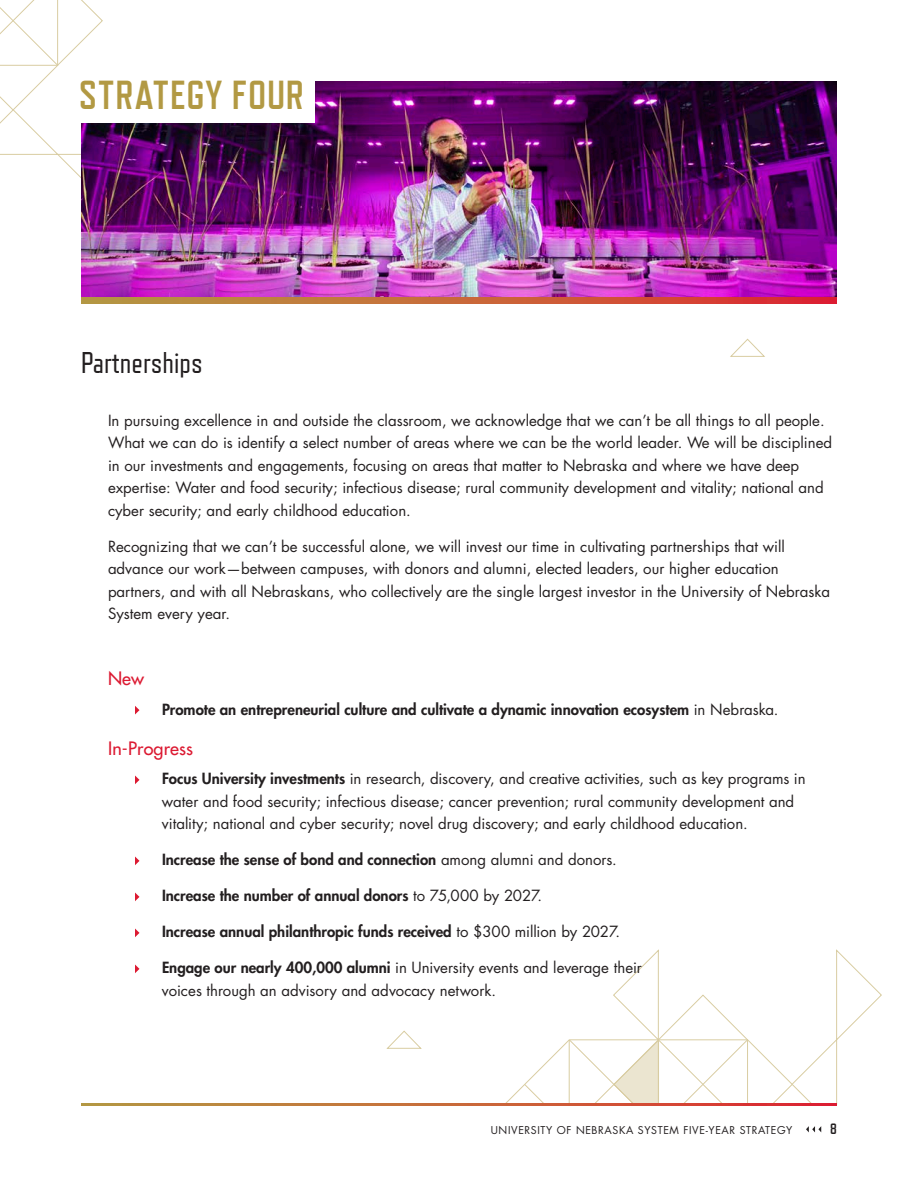
<style>
.page{position:relative;width:918px;height:1188px;background:#fff}
.page>*{position:absolute;margin:0;border:0;box-sizing:border-box;transform-origin:0 0}
.t1{font:700 40.5px "Refrigerator Deluxe";letter-spacing:.03em;color:#b29943}
.t2{font:30px "Refrigerator Deluxe";color:#231f20}
.t3{font:18px "Futura";letter-spacing:.01em;color:#dc1a32}
.t4{font:15px/22.5px "Futura";color:#231f20}
.t5{font:800 15px "Futura";color:#231f20}
.t6{font:700 15px "Refrigerator Deluxe";color:#231f20}
.t7{font:10.5px "Futura Std";letter-spacing:.06em;color:#231f20}
.s1{font-weight:400}
.s2{font-weight:800}
</style>
<div class="page">
<svg style="left:480px;top:949px;width:402px;height:156px"></svg>
<svg style="left:81px;top:1104px;width:756px;height:2px"></svg>
<svg style="left:0;top:0;width:103px;height:178px"></svg>
<img style="left:81px;top:81px;width:756px;height:216px">
<svg style="left:135px;top:706px;width:5px;height:9px"></svg>
<svg style="left:135px;top:776px;width:5px;height:8px"></svg>
<svg style="left:135px;top:857px;width:5px;height:8px"></svg>
<svg style="left:135px;top:893px;width:5px;height:8px"></svg>
<svg style="left:135px;top:929px;width:5px;height:8px"></svg>
<svg style="left:135px;top:965px;width:5px;height:8px"></svg>
<svg style="left:81px;top:297px;width:756px;height:7px"></svg>
<svg style="left:730px;top:338px;width:35px;height:19px"></svg>
<svg style="left:386px;top:1030px;width:36px;height:19px"></svg>
<div style="left:76px;top:73px;width:238px;height:50px;background:#fff"></div>
<svg style="left:806px;top:1126px;width:15px;height:6px"></svg>
<p class="t1" style="left:79px;top:72px;width:227px">STRATEGY FOUR</p>
<p class="t2" style="left:81px;top:345px;width:123px">Partnerships</p>
<p class="t4" style="left:108px;top:409px;width:726px">In pursuing excellence in and outside the classroom, we acknowledge that we can’t be all things to all people.<br>What we can do is identify a select number of areas where we can be the world leader. We will be disciplined in our investments and engagements, focusing on areas that matter to Nebraska and where we have deep expertise: Water and food security; infectious disease; rural community development and vitality; national and cyber security; and early childhood education.</p>
<p class="t4" style="left:108px;top:535px;width:724px">Recognizing that we can’t be successful alone, we will invest our time in cultivating partnerships that will advance our work—between campuses, with donors and alumni, elected leaders, our higher education partners, and with all Nebraskans, who collectively are the single largest investor in the University of Nebraska System every year.</p>
<p class="t3" style="left:108px;top:667px;width:38px">New</p>
<p class="t5" style="left:162px;top:699px;width:618px">Promote an entrepreneurial culture and cultivate a dynamic innovation ecosystem <span class="s1">in Nebraska.</span></p>
<p class="t3" style="left:108px;top:737px;width:87px">In-Progress</p>
<p class="t4" style="left:162px;top:768px;width:645px"><span class="s2">Focus University investments</span> in research, discovery, and creative activities, such as key programs in water and food security; infectious disease; cancer prevention; rural community development and vitality; national and cyber security; novel drug discovery; and early childhood education.</p>
<p class="t5" style="left:162px;top:850px;width:456px">Increase the sense of bond and connection <span class="s1">among alumni and donors.</span></p>
<p class="t5" style="left:162px;top:886px;width:382px">Increase the number of annual donors <span class="s1">to 75,000 by 2027.</span></p>
<p class="t5" style="left:162px;top:922px;width:460px">Increase annual philanthropic funds received <span class="s1">to $300 million by 2027.</span></p>
<p class="t4" style="left:162px;top:957px;width:481px"><span class="s2">Engage our nearly 400,000 alumni</span> in University events and leverage their voices through an advisory and advocacy network.</p>
<p class="t7" style="left:491px;top:1123px;width:303px">UNIVERSITY OF NEBRASKA SYSTEM FIVE-YEAR STRATEGY</p>
<p class="t6" style="left:830px;top:1120px;width:8px">8</p>
</div>
